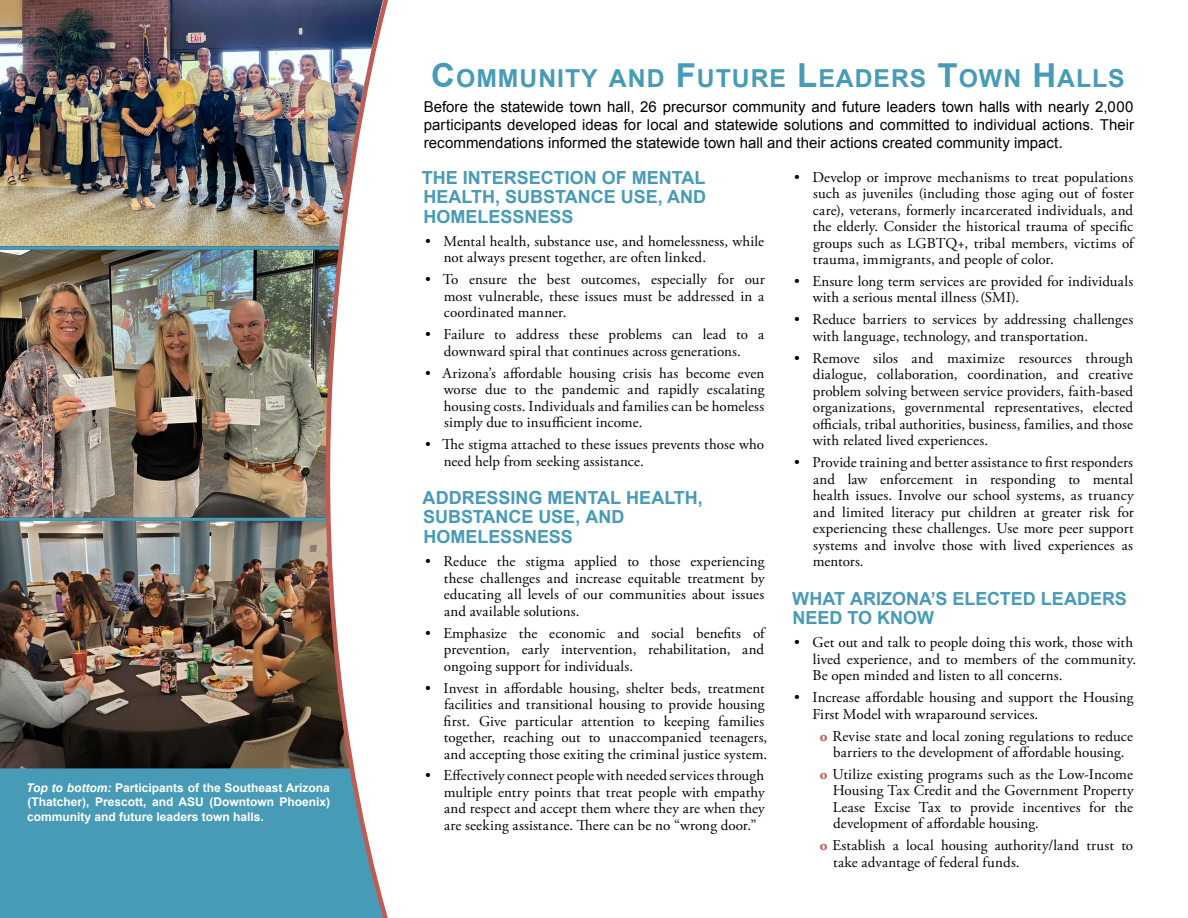
<style>
.page{position:relative;width:1188px;height:918px;background:#fff}
.page>*{position:absolute;margin:0;border:0;box-sizing:border-box;transform-origin:0 0}
.t1{font:700 24.75px "Arial";letter-spacing:.04em;color:#479bb6}
.t2{font:700 18px/19.5px "Arial";color:#479bb6}
.t3{font:15px/16.5px "Adobe Garamond Pro";letter-spacing:.01em;color:#000;text-align:justify}
.t4{font:15px/18px "Arial";color:#000;text-align:justify}
.t5{font:700 12px/14.4px "Arial";color:#fff;text-align:justify}
.s1{font-style:italic}
.s2{font-size:33px}
.s3{font-size:16.5px}
.s4{font-weight:700;color:#bf5b52}
</style>
<div class="page">
<div style="left:0;top:768px;width:251px;height:150px;background:#479bb6"></div>
<img style="left:0;top:0;width:251px;height:768px">
<img style="left:251px;top:0;width:138px;height:918px">
<p class="t5" style="left:26px;top:781px;width:305px"><span class="s1">Top to bottom:</span> Participants of the Southeast Arizona (Thatcher), Prescott, and ASU (Downtown Phoenix) community and future leaders town halls.</p>
<h1 class="t1" style="left:431px;top:62px;width:695px"><span class="s2">C</span>OMMUNITY AND <span class="s2">F</span>UTURE <span class="s2">L</span>EADERS <span class="s2">T</span>OWN <span class="s2">H</span>ALLS</h1>
<p class="t4" style="left:424px;top:97px;width:712px">Before the statewide town hall, 26 precursor community and future leaders town halls with nearly 2,000 participants developed ideas for local and statewide solutions and committed to individual actions. Their recommendations informed the statewide town hall and their actions created community impact<span class="s3">.</span></p>
<p class="t2" style="left:422px;top:168px;width:286px;text-align:justify">THE INTERSECTION OF MENTAL HEALTH, SUBSTANCE USE, AND HOMELESSNESS</p>
<p class="t3" style="left:444px;top:234px;width:322px;text-indent:-19px">• Mental health, substance use, and homelessness, while not always present together, are often linked.</p>
<p class="t3" style="left:444px;top:272px;width:323px;text-indent:-19px">• To ensure the best outcomes, especially for our most vulnerable, these issues must be addressed in a coordinated manner.</p>
<p class="t3" style="left:425px;top:327px;width:340px;text-align:center">• Failure to address these problems can lead to a downward spiral that continues across generations.</p>
<p class="t3" style="left:444px;top:365px;width:322px;text-indent:-18px">• Arizona’s affordable housing crisis has become even worse due to the pandemic and rapidly escalating housing costs. Individuals and families can be homeless simply due to insufficient income.</p>
<p class="t3" style="left:444px;top:437px;width:322px;text-indent:-19px">• The stigma attached to these issues prevents those who need help from seeking assistance.</p>
<p class="t2" style="left:423px;top:488px;width:282px">ADDRESSING MENTAL HEALTH,<br>SUBSTANCE USE, AND<br>HOMELESSNESS</p>
<p class="t3" style="left:444px;top:554px;width:322px;text-indent:-19px">• Reduce the stigma applied to those experiencing these challenges and increase equitable treatment by educating all levels of our communities about issues and available solutions.</p>
<p class="t3" style="left:444px;top:625px;width:322px;text-indent:-19px">• Emphasize the economic and social benefits of prevention, early intervention, rehabilitation, and ongoing support for individuals.</p>
<p class="t3" style="left:444px;top:680px;width:325px;text-align:left;text-indent:-18px">• Invest in affordable housing, shelter beds, treatment facilities and transitional housing to provide housing first. Give particular attention to keeping families together, reaching out to unaccompanied teenagers, and accepting those exiting the criminal justice system.</p>
<p class="t3" style="left:444px;top:768px;width:323px;text-indent:-19px">• Effectively connect people with needed services through multiple entry points that treat people with empathy and respect and accept them where they are when they are seeking assistance. There can be no “wrong door.”</p>
<p class="t3" style="left:813px;top:169px;width:322px;text-indent:-19px">• Develop or improve mechanisms to treat populations such as juveniles (including those aging out of foster care), veterans, formerly incarcerated individuals, and the elderly. Consider the historical trauma of specific groups such as LGBTQ+, tribal members, victims of trauma, immigrants, and people of color.</p>
<p class="t3" style="left:813px;top:273px;width:322px;text-indent:-18px">• Ensure long term services are provided for individuals with a serious mental illness (SMI).</p>
<p class="t3" style="left:813px;top:312px;width:322px;text-indent:-18px">• Reduce barriers to services by addressing challenges with language, technology, and transportation.</p>
<p class="t3" style="left:813px;top:350px;width:322px;text-indent:-18px">• Remove silos and maximize resources through dialogue, collaboration, coordination, and creative problem solving between service providers, faith-based organizations, governmental representatives, elected officials, tribal authorities, business, families, and those with related lived experiences.</p>
<p class="t3" style="left:813px;top:455px;width:323px;text-indent:-19px">• Provide training and better assistance to first responders and law enforcement in responding to mental health issues. Involve our school systems, as truancy and limited literacy put children at greater risk for experiencing these challenges. Use more peer support systems and involve those with lived experiences as mentors.</p>
<p class="t2" style="left:792px;top:589px;width:336px">WHAT ARIZONA’S ELECTED LEADERS<br>NEED TO KNOW</p>
<p class="t3" style="left:812px;top:635px;width:325px;text-align:left;text-indent:-18px">• Get out and talk to people doing this work, those with lived experience, and to members of the community.<br>Be open minded and listen to all concerns.</p>
<p class="t3" style="left:812px;top:690px;width:323px;text-indent:-18px">• Increase affordable housing and support the Housing<br>First Model with wraparound services.</p>
<p class="t3" style="left:820px;top:728px;width:315px;text-align:center"><span class="s4">o</span> Revise state and local zoning regulations to reduce barriers to the development of affordable housing.</p>
<p class="t3" style="left:833px;top:766px;width:303px;text-indent:-13px"><span class="s4">o</span> Utilize existing programs such as the Low-Income Housing Tax Credit and the Government Property Lease Excise Tax to provide incentives for the development of affordable housing.</p>
<p class="t3" style="left:833px;top:838px;width:302px;text-indent:-13px"><span class="s4">o</span> Establish a local housing authority/land trust to take advantage of federal funds.</p>
</div>
